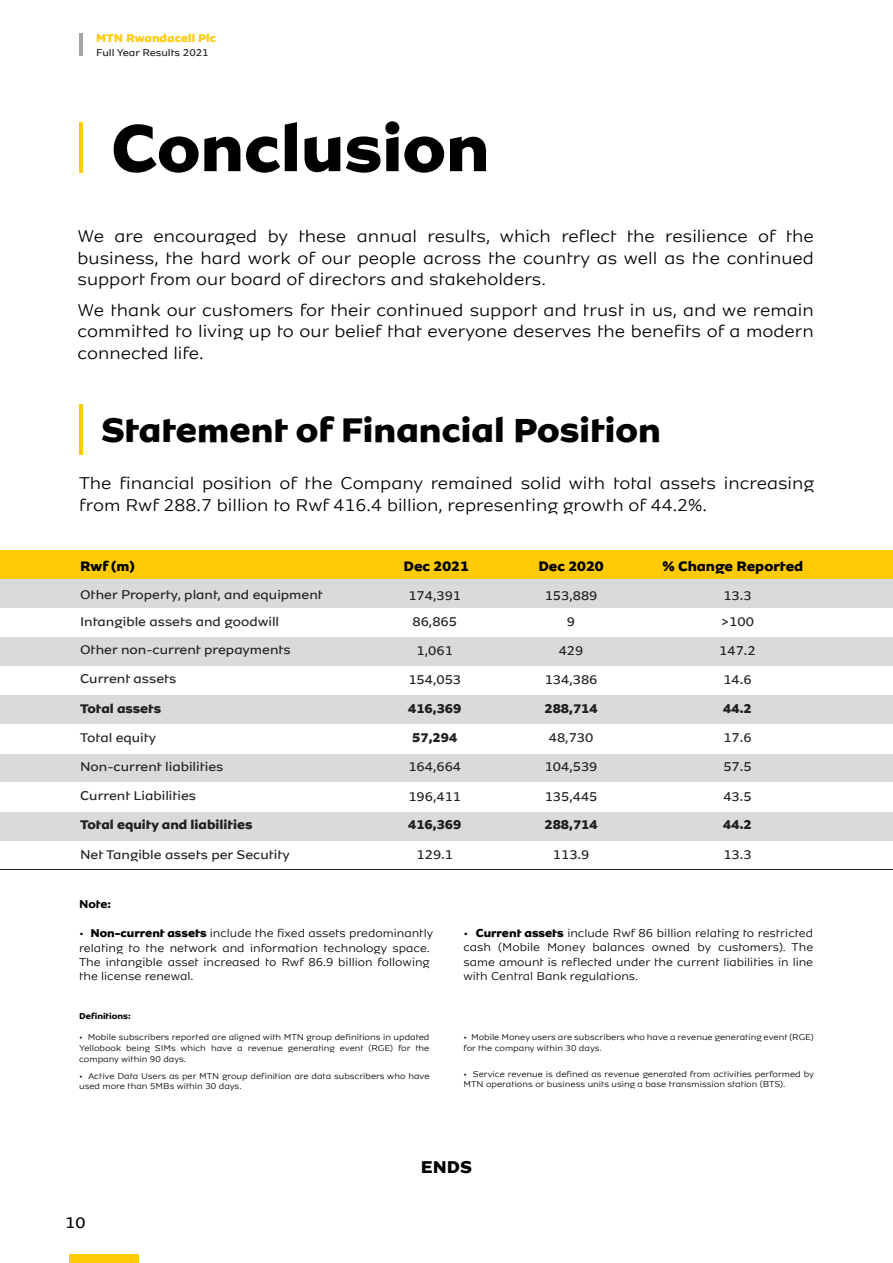
<style>
.page{position:relative;width:893px;height:1263px;background:#fff}
.page>*{position:absolute;margin:0;border:0;box-sizing:border-box;transform-origin:0 0}
.t1{font:800 69px "MTN Brighter Sans";color:#000}
.t2{font:800 36px "MTN Brighter Sans";color:#000}
.t3{font:300 18px/21.6px "MTN Brighter Sans";color:#000;text-align:justify}
.t4{font:800 18px "MTN Brighter Sans";color:#000}
.t5{font:16.5px "MTN Brighter Sans";color:#000}
.t6{font:800 14.4px "MTN Brighter Sans";color:#000}
.t7{font:13.5px "MTN Brighter Sans";color:#241f1f}
.t8{font:800 13.5px "MTN Brighter Sans";color:#241f1f}
.t9{font:300 12px/14.4px "MTN Brighter Sans";color:#000}
.t10{font:800 12px "MTN Brighter Sans";color:#ffcb05}
.t11{font:700 12px "MTN Brighter Sans";color:#000}
.t12{font:10.5px "MTN Brighter Sans";color:#241f1f}
.t13{font:300 9px/10.8px "MTN Brighter Sans";color:#000}
.t14{font:700 9px "MTN Brighter Sans";color:#000}
.s1{font-weight:800}
</style>
<div class="page">
<div style="left:69px;top:1254px;width:69px;height:9px;background:#ffcb05"></div>
<hr style="left:79px;top:122px;width:3px;height:51px;background:#ffcb05">
<hr style="left:79px;top:404px;width:3px;height:51px;background:#ffcb05">
<div style="left:0;top:579px;width:893px;height:29px;background:#d9dada"></div>
<div style="left:0;top:637px;width:893px;height:29px;background:#d9dada"></div>
<div style="left:0;top:695px;width:893px;height:29px;background:#d9dada"></div>
<div style="left:0;top:754px;width:893px;height:28px;background:#d9dada"></div>
<div style="left:0;top:812px;width:893px;height:29px;background:#d9dada"></div>
<hr style="left:0;top:869px;width:893px;height:1px;background:#241f1f">
<div style="left:0;top:550px;width:893px;height:29px;background:#ffcb05"></div>
<hr style="left:79px;top:33px;width:3px;height:23px;background:#a3a5a7">
<h3 class="t10" style="left:96px;top:30px;width:121px">MTN Rwandacell Plc</h3>
<p class="t12" style="left:96px;top:47px;width:114px">Full Year Results 2021</p>
<h1 class="t1" style="left:111px;top:104px;width:380px">Conclusion</h1>
<h3 class="t3" style="left:78px;top:225px;width:738px">We are encouraged by these annual results, which reflect the resilience of the business, the hard work of our people across the country as well as the continued support from our board of directors and stakeholders.</h3>
<h3 class="t3" style="left:78px;top:299px;width:738px">We thank our customers for their continued support and trust in us, and we remain committed to living up to our belief that everyone deserves the benefits of a modern connected life.</h3>
<h2 class="t2" style="left:101px;top:407px;width:561px">Statement of Financial Position</h2>
<h3 class="t3" style="left:79px;top:473px;width:737px">The financial position of the Company remained solid with total assets increasing from Rwf 288.7 billion to Rwf 416.4 billion, representing growth of 44.2%.</h3>
<h3 class="t6" style="left:80px;top:557px;width:56px">Rwf (m)</h3>
<h3 class="t7" style="left:80px;top:587px;width:244px">Other Property, plant, and equipment</h3>
<h3 class="t7" style="left:408px;top:587px;width:54px">174,391</h3>
<h3 class="t7" style="left:545px;top:587px;width:54px">153,889</h3>
<h3 class="t7" style="left:723px;top:587px;width:30px">13.3</h3>
<h3 class="t7" style="left:80px;top:613px;width:201px">Intangible assets and goodwill</h3>
<h3 class="t7" style="left:412px;top:614px;width:46px">86,865</h3>
<h3 class="t7" style="left:567px;top:614px;width:10px">9</h3>
<h3 class="t7" style="left:721px;top:614px;width:34px">&gt;100</h3>
<h3 class="t7" style="left:80px;top:642px;width:212px">Other non-current prepayments</h3>
<h3 class="t7" style="left:417px;top:642px;width:38px">1,061</h3>
<h3 class="t7" style="left:559px;top:642px;width:26px">429</h3>
<h3 class="t7" style="left:719px;top:642px;width:38px">147.2</h3>
<h3 class="t6" style="left:404px;top:557px;width:67px">Dec 2021</h3>
<h3 class="t6" style="left:538px;top:557px;width:67px">Dec 2020</h3>
<h3 class="t6" style="left:662px;top:557px;width:142px">% Change Reported</h3>
<h3 class="t7" style="left:80px;top:671px;width:98px">Current assets</h3>
<h3 class="t7" style="left:408px;top:671px;width:54px">154,053</h3>
<h3 class="t7" style="left:545px;top:671px;width:54px">134,386</h3>
<h3 class="t7" style="left:723px;top:671px;width:30px">14.6</h3>
<h3 class="t8" style="left:80px;top:699px;width:82px">Total assets</h3>
<h3 class="t8" style="left:408px;top:700px;width:55px">416,369</h3>
<h3 class="t8" style="left:544px;top:700px;width:55px">288,714</h3>
<h3 class="t8" style="left:723px;top:700px;width:30px">44.2</h3>
<h3 class="t7" style="left:80px;top:730px;width:78px">Total equity</h3>
<h3 class="t8" style="left:412px;top:729px;width:47px">57,294</h3>
<h3 class="t7" style="left:549px;top:730px;width:46px">48,730</h3>
<h3 class="t7" style="left:723px;top:730px;width:30px">17.6</h3>
<h3 class="t7" style="left:80px;top:758px;width:145px">Non-current liabilities</h3>
<h3 class="t7" style="left:408px;top:759px;width:54px">164,664</h3>
<h3 class="t7" style="left:545px;top:759px;width:54px">104,539</h3>
<h3 class="t7" style="left:723px;top:759px;width:30px">57.5</h3>
<h3 class="t7" style="left:80px;top:788px;width:118px">Current Liabilities</h3>
<h3 class="t7" style="left:408px;top:788px;width:54px">196,411</h3>
<h3 class="t7" style="left:545px;top:788px;width:54px">135,445</h3>
<h3 class="t7" style="left:723px;top:788px;width:30px">43.5</h3>
<h3 class="t8" style="left:80px;top:815px;width:174px">Total equity and liabilities</h3>
<h3 class="t8" style="left:408px;top:816px;width:55px">416,369</h3>
<h3 class="t8" style="left:544px;top:816px;width:55px">288,714</h3>
<h3 class="t8" style="left:723px;top:816px;width:30px">44.2</h3>
<h3 class="t7" style="left:80px;top:847px;width:211px">Net Tangible assets per Secutity</h3>
<h3 class="t7" style="left:417px;top:847px;width:38px">129.1</h3>
<h3 class="t7" style="left:553px;top:847px;width:38px">113.9</h3>
<h3 class="t7" style="left:723px;top:847px;width:30px">13.3</h3>
<h3 class="t11" style="left:79px;top:897px;width:34px">Note:</h3>
<h3 class="t9" style="left:79px;top:926px;width:355px">• <span class="s1">Non-current assets</span> include the fixed assets predominantly relating to the network and information technology space.<br>The intangible asset increased to Rwf 86.9 billion following the license renewal.</h3>
<h3 class="t9" style="left:463px;top:926px;width:351px;text-align:justify">• <span class="s1">Current assets</span> include Rwf 86 billion relating to restricted cash (Mobile Money balances owned by customers). The same amount is reflected under the current liabilities in line with Central Bank regulations.</h3>
<p class="t14" style="left:79px;top:1010px;width:53px">Definitions:</p>
<p class="t13" style="left:79px;top:1032px;width:352px;text-align:justify">• Mobile subscribers reported are aligned with MTN group definitions in updated Yellobook being SIMs which have a revenue generating event (RGE) for the company within 90 days.</p>
<p class="t13" style="left:79px;top:1070px;width:352px">• Active Data Users as per MTN group definition are data subscribers who have used more than 5MBs within 30 days.</p>
<p class="t13" style="left:463px;top:1031px;width:352px">• Mobile Money users are subscribers who have a revenue generating event (RGE) for the company within 30 days.</p>
<p class="t13" style="left:463px;top:1068px;width:352px">• Service revenue is defined as revenue generated from activities performed by<br>MTN operations or business units using a base transmission station (BTS).</p>
<h3 class="t5" style="left:65px;top:1213px;width:22px">10</h3>
<h3 class="t4" style="left:421px;top:1155px;width:53px">ENDS</h3>
</div>
